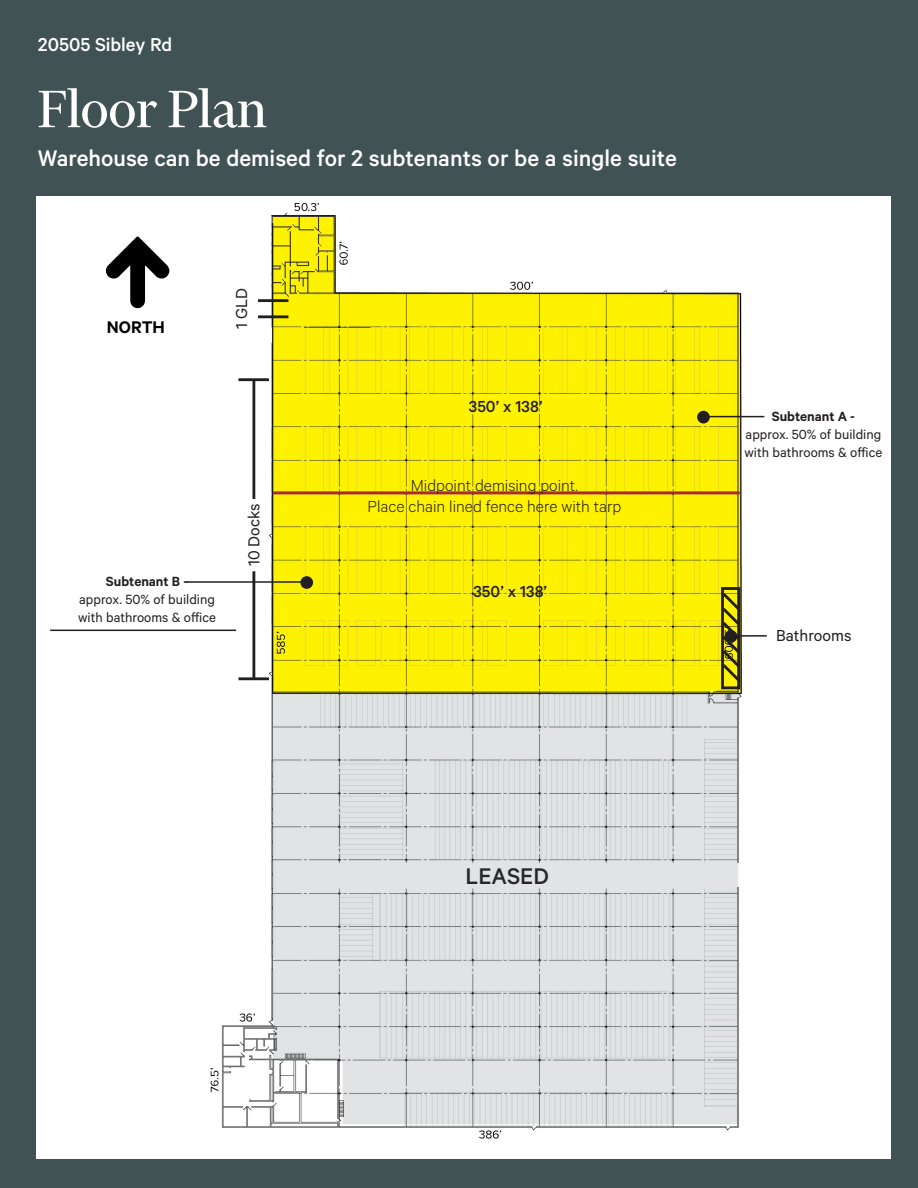
<style>
.page{position:relative;width:918px;height:1188px;background:#415255}
.page>*{position:absolute;margin:0;border:0;box-sizing:border-box;transform-origin:0 0}
.Heading_Small{font:60px "Financier Display";color:#fff}
.Heading_Small-2{font:500 25.5px "Calibre";color:#fff}
.t1{font:500 25.5px "Calibre";color:#231f20}
.t2{font:500 21px "Calibre";color:#fff}
.t3{font:600 18.9px "Calibre";color:#000}
.t4{font:300 18px/21.6px "Calibre";color:#231f20;text-align:center}
.t5{font:18px "Calibre";color:#231f20}
.t6{font:500 18px "Calibre";color:#231f20}
.t7{font:15px "Calibre";color:#231f20}
.t8{font:600 15px "Calibre";color:#231f20}
</style>
<div class="page">
<div style="left:36px;top:196px;width:855px;height:962px;background:#fff"></div>
<img style="left:189px;top:203px;width:552px;height:936px">
<svg style="left:105px;top:236px;width:64px;height:72px"></svg>
<hr style="left:252px;top:380px;width:3px;height:119px;background:#231f20">
<hr style="left:252px;top:571px;width:3px;height:107px;background:#231f20">
<hr style="left:238px;top:677px;width:31px;height:3px;background:#231f20">
<hr style="left:238px;top:378px;width:31px;height:3px;background:#231f20">
<hr style="left:258px;top:315px;width:30px;height:3px;background:#231f20">
<hr style="left:258px;top:299px;width:30px;height:3px;background:#231f20">
<div style="left:721px;top:587px;width:19px;height:102px;border:3px solid #231f20"></div>
<svg style="left:720px;top:590px;width:22px;height:94px;background:#8b8315"></svg>
<hr style="left:735px;top:635px;width:32px;height:2px;background:#231f20">
<div style="left:725px;top:630px;width:12px;height:13px;background:#231f20;border-radius:50%"></div>
<hr style="left:273px;top:491px;width:467px;height:3px;background:#ad2a2a">
<svg style="left:273px;top:692px;width:465px;height:432px;background:#dadddd"></svg>
<hr style="left:50px;top:630px;width:186px;height:1px;background:#231f20">
<hr style="left:703px;top:416px;width:61px;height:1px;background:#231f20">
<div style="left:697px;top:411px;width:13px;height:12px;background:#231f20;border-radius:50%"></div>
<hr style="left:187px;top:581px;width:119px;height:2px;background:#231f20">
<div style="left:300px;top:576px;width:13px;height:13px;background:#231f20;border-radius:50%"></div>
<p class="t2" style="left:38px;top:33px;width:136px">20505 Sibley Rd</p>
<p class="Heading_Small" style="left:38px;top:78px;width:230px">Floor Plan</p>
<p class="Heading_Small-2" style="left:38px;top:144px;width:641px">Warehouse can be demised for 2 subtenants or be a single suite</p>
<p class="t3" style="left:107px;top:315px;width:59px">NORTH</p>
<p class="t5" style="left:231px;top:329px;width:42px;rotate:-90deg">1 GLD</p>
<p class="t8" style="left:106px;top:572px;width:84px">Subtenant B -</p>
<p class="t7" style="left:79px;top:591px;width:137px">approx. 50% of building</p>
<p class="t7" style="left:78px;top:609px;width:139px">with bathrooms &amp; office</p>
<p class="t5" style="left:243px;top:566px;width:64px;rotate:-90deg">10 Docks</p>
<p class="t6" style="left:469px;top:396px;width:75px">350’ x 138’</p>
<p class="t4" style="left:368px;top:474px;width:255px">Midpoint demising point.<br>Place chain lined fence here with tarp</p>
<p class="t6" style="left:474px;top:581px;width:75px">350’ x 138’</p>
<p class="t8" style="left:772px;top:407px;width:85px">Subtenant A -</p>
<p class="t7" style="left:746px;top:425px;width:137px">approx. 50% of building</p>
<p class="t7" style="left:745px;top:443px;width:139px">with bathrooms &amp; office</p>
<p class="t5" style="left:776px;top:625px;width:77px">Bathrooms</p>
<p class="t1" style="left:466px;top:861px;width:85px">LEASED</p>
</div>
